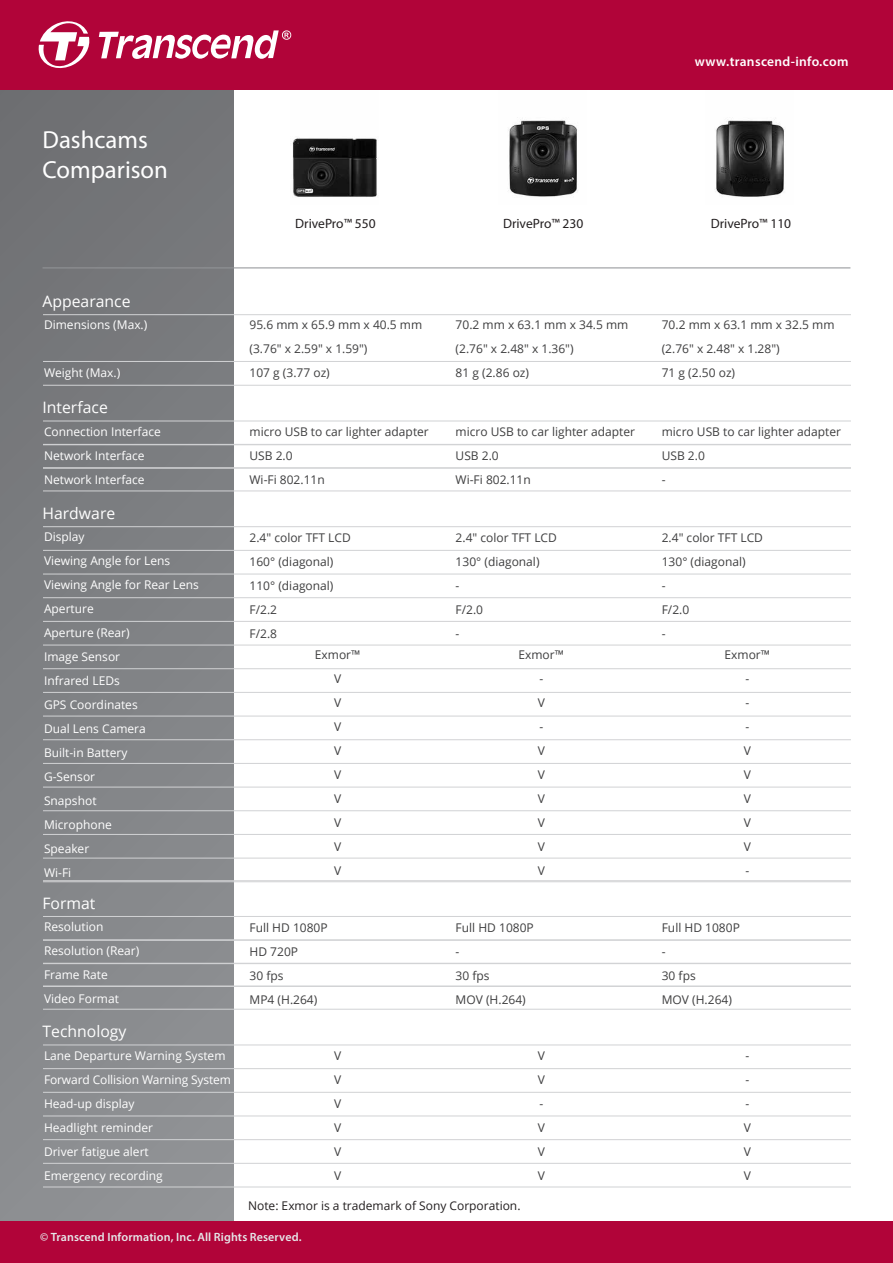
<style>
.page{position:relative;width:893px;height:1263px;background:#fff}
.page>*{position:absolute;margin:0;border:0;box-sizing:border-box;transform-origin:0 0}
.t1{font:24.75px/29.7px "Myriad Pro";color:#fff}
.t2{font:15.75px "Open Sans";color:#fff}
.t3{font:13.5px "Myriad Pro";color:#231f20}
.t4{font:600 13.5px "Myriad Pro";letter-spacing:.025em;color:#fff}
.t5{font:12px/24px "Open Sans";color:#3e3e3f}
.t6{font:12px/24px "Open Sans";color:#fff}
.t7{font:600 12px "Myriad Pro";letter-spacing:.01em;color:#e6e7e9}
.t8{font:12px "Open Sans";color:#231f20}
</style>
<div class="page">
<div style="left:0;top:89px;width:234px;height:1133px;background:linear-gradient(to bottom,#707174,#909395)"></div>
<hr style="left:43px;top:267px;width:807px;height:1px;background:#939598">
<hr style="left:43px;top:421px;width:808px;height:1px;background:#d1d2d4">
<hr style="left:43px;top:467px;width:808px;height:1px;background:#d1d2d4">
<hr style="left:43px;top:314px;width:808px;height:1px;background:#d1d2d4">
<hr style="left:43px;top:361px;width:808px;height:1px;background:#d1d2d4">
<hr style="left:43px;top:444px;width:808px;height:1px;background:#d1d2d4">
<hr style="left:43px;top:468px;width:808px;height:1px;background:#d1d2d4">
<hr style="left:43px;top:385px;width:808px;height:1px;background:#d1d2d4">
<hr style="left:43px;top:526px;width:808px;height:1px;background:#d1d2d4">
<hr style="left:43px;top:574px;width:808px;height:1px;background:#d1d2d4">
<hr style="left:43px;top:550px;width:808px;height:1px;background:#d1d2d4">
<hr style="left:43px;top:597px;width:808px;height:1px;background:#d1d2d4">
<hr style="left:43px;top:645px;width:808px;height:1px;background:#d1d2d4">
<hr style="left:43px;top:621px;width:808px;height:1px;background:#d1d2d4">
<hr style="left:43px;top:668px;width:808px;height:1px;background:#d1d2d4">
<hr style="left:43px;top:716px;width:808px;height:1px;background:#d1d2d4">
<hr style="left:43px;top:692px;width:808px;height:1px;background:#d1d2d4">
<hr style="left:43px;top:739px;width:808px;height:1px;background:#d1d2d4">
<hr style="left:43px;top:787px;width:808px;height:1px;background:#d1d2d4">
<hr style="left:43px;top:763px;width:808px;height:1px;background:#d1d2d4">
<hr style="left:43px;top:810px;width:808px;height:1px;background:#d1d2d4">
<hr style="left:43px;top:834px;width:808px;height:1px;background:#d1d2d4">
<hr style="left:43px;top:881px;width:808px;height:1px;background:#d1d2d4">
<hr style="left:43px;top:858px;width:808px;height:1px;background:#d1d2d4">
<hr style="left:43px;top:491px;width:808px;height:1px;background:#d1d2d4">
<hr style="left:43px;top:1044px;width:808px;height:1px;background:#d1d2d4">
<hr style="left:43px;top:1092px;width:808px;height:1px;background:#d1d2d4">
<hr style="left:43px;top:1068px;width:808px;height:1px;background:#d1d2d4">
<hr style="left:43px;top:1115px;width:808px;height:1px;background:#d1d2d4">
<hr style="left:43px;top:1163px;width:808px;height:1px;background:#d1d2d4">
<hr style="left:43px;top:1139px;width:808px;height:1px;background:#d1d2d4">
<hr style="left:43px;top:1186px;width:808px;height:1px;background:#d1d2d4">
<hr style="left:43px;top:1009px;width:808px;height:1px;background:#d1d2d4">
<hr style="left:43px;top:916px;width:808px;height:1px;background:#d1d2d4">
<hr style="left:43px;top:939px;width:808px;height:1px;background:#d1d2d4">
<hr style="left:43px;top:940px;width:808px;height:1px;background:#d1d2d4">
<hr style="left:43px;top:963px;width:808px;height:1px;background:#d1d2d4">
<hr style="left:43px;top:880px;width:808px;height:1px;background:#d1d2d4">
<hr style="left:43px;top:986px;width:808px;height:1px;background:#d1d2d4">
<img style="left:705px;top:89px;width:89px;height:108px">
<img style="left:499px;top:89px;width:88px;height:108px">
<img style="left:290px;top:89px;width:88px;height:108px">
<div style="left:0;top:1222px;width:893px;height:41px;background:#b10439"></div>
<div style="left:0;top:0;width:893px;height:89px;background:#b10439"></div>
<svg style="left:38px;top:21px;width:52px;height:48px"></svg>
<svg style="left:99px;top:30px;width:192px;height:29px"></svg>
<h1 class="t1" style="left:43px;top:125px;width:127px">Dashcams<br>Comparison</h1>
<h2 class="t2" style="left:43px;top:290px;width:90px">Appearance</h2>
<p class="t6" style="left:44px;top:313px;width:105px">Dimensions (Max.)</p>
<p class="t6" style="left:44px;top:361px;width:78px">Weight (Max.)</p>
<h2 class="t2" style="left:43px;top:397px;width:67px">Interface</h2>
<p class="t6" style="left:44px;top:419px;width:118px">Connection Interface<br>Network Interface<br>Network Interface</p>
<p class="t4" style="left:695px;top:53px;width:155px">www.transcend-info.com</p>
<p class="t3" style="left:295px;top:215px;width:82px">DrivePro™ 550</p>
<p class="t3" style="left:503px;top:215px;width:82px">DrivePro™ 230</p>
<p class="t3" style="left:711px;top:215px;width:82px">DrivePro™ 110</p>
<p class="t5" style="left:250px;top:313px;width:174px">95.6 mm x 65.9 mm x 40.5 mm (3.76" x 2.59" x 1.59")<br>107 g (3.77 oz)</p>
<p class="t5" style="left:456px;top:313px;width:174px">70.2 mm x 63.1 mm x 34.5 mm (2.76" x 2.48" x 1.36")<br>81 g (2.86 oz)</p>
<p class="t5" style="left:662px;top:313px;width:174px">70.2 mm x 63.1 mm x 32.5 mm (2.76" x 2.48" x 1.28")<br>71 g (2.50 oz)</p>
<p class="t5" style="left:250px;top:420px;width:181px">micro USB to car lighter adapter<br>USB 2.0<br>Wi-Fi 802.11n</p>
<p class="t5" style="left:456px;top:420px;width:181px">micro USB to car lighter adapter<br>USB 2.0<br>Wi-Fi 802.11n</p>
<p class="t5" style="left:662px;top:420px;width:181px">micro USB to car lighter adapter<br>USB 2.0<br>-</p>
<h2 class="t2" style="left:43px;top:502px;width:74px">Hardware</h2>
<p class="t6" style="left:44px;top:525px;width:156px">Display<br>Viewing Angle for Lens<br>Viewing Angle for Rear Lens<br>Aperture<br>Aperture (Rear)<br>Image Sensor<br>Infrared LEDs<br>GPS Coordinates<br>Dual Lens Camera<br>Built-in Battery<br>G-Sensor<br>Snapshot<br>Microphone<br>Speaker<br>Wi-Fi</p>
<p class="t5" style="left:250px;top:525px;width:103px">2.4" color TFT LCD<br>160° (diagonal)<br>110° (diagonal)<br>F/2.2<br>F/2.8</p>
<p class="t5" style="left:456px;top:525px;width:103px">2.4" color TFT LCD<br>130° (diagonal)<br>-<br>F/2.0<br>-</p>
<p class="t5" style="left:315px;top:642px;width:47px;text-align:center">Exmor™<br>V<br>V<br>V<br>V<br>V<br>V<br>V<br>V<br>V</p>
<p class="t5" style="left:518px;top:642px;width:47px;text-align:center">Exmor™ -<br>V<br>-<br>V<br>V<br>V<br>V<br>V<br>V</p>
<p class="t5" style="left:662px;top:525px;width:103px">2.4" color TFT LCD<br>130° (diagonal)<br>-<br>F/2.0<br>-</p>
<p class="t5" style="left:725px;top:642px;width:47px;text-align:center">Exmor™ -<br>-<br>-<br>V<br>V<br>V<br>V<br>V<br>-</p>
<h2 class="t2" style="left:43px;top:892px;width:55px">Format</h2>
<p class="t6" style="left:44px;top:914px;width:97px">Resolution<br>Resolution (Rear)<br>Frame Rate<br>Video Format</p>
<p class="t5" style="left:250px;top:915px;width:80px">Full HD 1080P<br>HD 720P<br>30 fps<br>MP4 (H.264)</p>
<p class="t5" style="left:456px;top:915px;width:80px">Full HD 1080P -<br>30 fps<br>MOV (H.264)</p>
<p class="t5" style="left:662px;top:915px;width:80px">Full HD 1080P -<br>30 fps<br>MOV (H.264)</p>
<h2 class="t2" style="left:43px;top:1021px;width:85px">Technology</h2>
<p class="t6" style="left:44px;top:1043px;width:189px">Lane Departure Warning System<br>Forward Collision Warning System<br>Head-up display<br>Headlight reminder<br>Driver fatigue alert<br>Emergency recording</p>
<p class="t5" style="left:334px;top:1043px;width:9px;text-align:justify">V V V V V V</p>
<p class="t8" style="left:248px;top:1197px;width:274px">Note: Exmor is a trademark of Sony Corporation.</p>
<p class="t7" style="left:40px;top:1230px;width:263px">© Transcend Information, Inc. All Rights Reserved.</p>
<p class="t5" style="left:538px;top:1043px;width:9px">V<br>V -<br>V<br>V<br>V</p>
<p class="t5" style="left:744px;top:1043px;width:9px">- - -<br>V<br>V<br>V</p>
</div>
